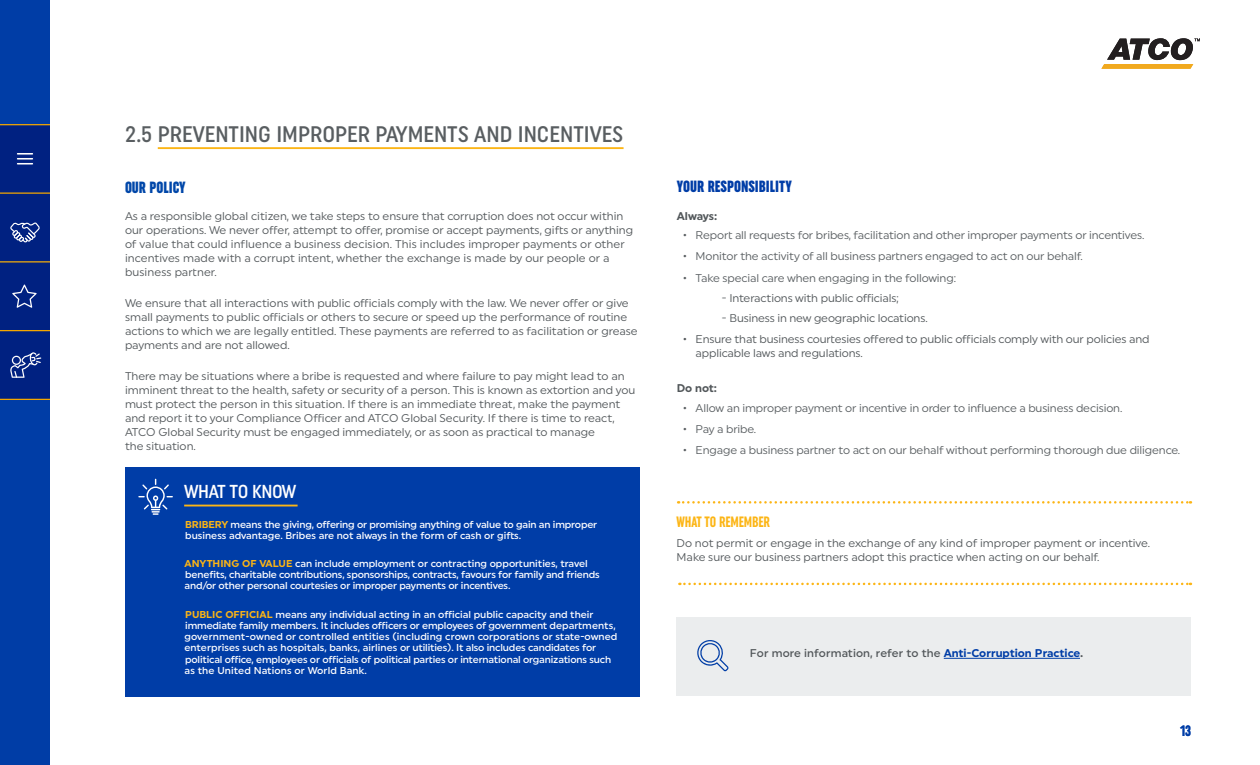
<style>
.page{position:relative;width:1260px;height:765px;background:#fff}
.page>*{position:absolute;margin:0;border:0;box-sizing:border-box;transform-origin:0 0}
.t1{font:500 condensed 22.5px "Uniform";color:#595e61}
.t2{font:500 condensed 18.75px "Uniform";letter-spacing:-.02em;color:#fff}
.t3{font:900 extra-condensed 16.25px "Uniform";color:#003da7}
.t4{font:900 extra-condensed 16.25px "Uniform";color:#0047a9}
.t5{font:700 extra-condensed 15px "Uniform";letter-spacing:-.01em;color:#fcb515}
.t6{font:700 extra-condensed 15px "Uniform";color:#003da7}
.t7{font:11.25px/14px "Uniform";color:#52575a}
.t8{font:11.25px "Uniform";letter-spacing:-.01em;color:#595e61}
.t9{font:500 11.25px "Uniform";letter-spacing:.01em;color:#52575a}
.t10{font:700 11.25px "Uniform";letter-spacing:-.01em;color:#52575a}
.t11{font:500 10px/11.2px "Uniform";letter-spacing:-.015em;color:#fff}
.s1{font-weight:700;color:#fcb515}
.s2{color:#595e61}
.s3{font-weight:700;color:#003da7}
.s4{font-weight:700}
</style>
<div class="page">
<div style="left:0;top:0;width:50px;height:765px;background:#003da6"></div>
<div style="left:0;top:194px;width:50px;height:67px;background:#002181"></div>
<div style="left:0;top:262px;width:50px;height:68px;background:#002181"></div>
<div style="left:0;top:331px;width:50px;height:68px;background:#002181"></div>
<div style="left:0;top:125px;width:50px;height:67px;background:#002181"></div>
<hr style="left:0;top:192px;width:50px;height:2px;background:#f4a700">
<hr style="left:0;top:261px;width:50px;height:1px;background:#f4a700">
<hr style="left:0;top:330px;width:50px;height:1px;background:#f4a700">
<hr style="left:0;top:399px;width:50px;height:1px;background:#f4a700">
<div style="left:16px;top:152px;width:18px;height:3px;border:1px solid #002181"></div>
<div style="left:16px;top:157px;width:18px;height:3px;border:1px solid #002181"></div>
<div style="left:16px;top:162px;width:18px;height:3px;border:1px solid #002181"></div>
<svg style="left:10px;top:352px;width:31px;height:26px"></svg>
<svg style="left:10px;top:222px;width:30px;height:20px"></svg>
<svg style="left:12px;top:285px;width:25px;height:23px"></svg>
<hr style="left:0;top:124px;width:50px;height:1px;background:#f4a700">
<svg style="left:1101px;top:38px;width:99px;height:31px"></svg>
<hr style="left:158px;top:147px;width:466px;height:2px;background:#fcb515">
<div style="left:677px;top:618px;width:514px;height:78px;background:#ebedee"></div>
<hr style="left:944px;top:658px;width:136px;height:1px;background:#003da7">
<svg style="left:679px;top:583px;width:512px;height:2px"></svg>
<svg style="left:678px;top:501px;width:513px;height:3px"></svg>
<svg style="left:697px;top:640px;width:32px;height:31px"></svg>
<div style="left:125px;top:467px;width:514px;height:229px;background:#003da7"></div>
<svg style="left:138px;top:479px;width:35px;height:36px"></svg>
<hr style="left:184px;top:505px;width:114px;height:1px;background:#fcb515">
<h1 class="t1" style="left:125px;top:121px;width:500px">2.5 PREVENTING IMPROPER PAYMENTS AND INCENTIVES</h1>
<h3 class="t4" style="left:125px;top:178px;width:62px">OUR POLICY</h3>
<p class="t7" style="left:125px;top:209px;width:510px">As a responsible global citizen, we take steps to ensure that corruption does not occur within our operations. We never offer, attempt to offer, promise or accept payments, gifts or anything of value that could influence a business decision. This includes improper payments or other incentives made with a corrupt intent, whether the exchange is made by our people or a business partner.</p>
<p class="t7" style="left:125px;top:296px;width:514px">We ensure that all interactions with public officials comply with the law. We never offer or give small payments to public officials or others to secure or speed up the performance of routine actions to which we are legally entitled. These payments are referred to as facilitation or grease payments and are not allowed.</p>
<p class="t7" style="left:125px;top:369px;width:512px">There may be situations where a bribe is requested and where failure to pay might lead to an imminent threat to the health, safety or security of a person. This is known as extortion and you must protect the person in this situation. If there is an immediate threat, make the payment and report it to your Compliance Officer and ATCO Global Security. If there is time to react, ATCO Global Security must be engaged immediately, or as soon as practical to manage<br>the situation.</p>
<h2 class="t2" style="left:184px;top:480px;width:114px">WHAT TO KNOW</h2>
<p class="t11" style="left:185px;top:518px;width:414px"><span class="s1">BRIBERY</span> means the giving, offering or promising anything of value to gain an improper business advantage. Bribes are not always in the form of cash or gifts.</p>
<p class="t11" style="left:185px;top:558px;width:417px"><span class="s1">ANYTHING OF VALUE</span> can include employment or contracting opportunities, travel benefits, charitable contributions, sponsorships, contracts, favours for family and friends and/or other personal courtesies or improper payments or incentives.</p>
<p class="t11" style="left:185px;top:608px;width:434px"><span class="s1">PUBLIC OFFICIAL</span> means any individual acting in an official public capacity and their immediate family members. It includes officers or employees of government departments, government-owned or controlled entities (including crown corporations or state-owned enterprises such as hospitals, banks, airlines or utilities). It also includes candidates for political office, employees or officials of political parties or international organizations such as the United Nations or World Bank.</p>
<h3 class="t3" style="left:677px;top:177px;width:116px">YOUR RESPONSIBILITY</h3>
<p class="t10" style="left:677px;top:209px;width:42px">Always:</p>
<p class="t8" style="left:683px;top:228px;width:463px">• Report all requests for bribes, facilitation and other improper payments or incentives.</p>
<p class="t8" style="left:683px;top:250px;width:401px">• Monitor the activity of all business partners engaged to act on our behalf.</p>
<p class="t8" style="left:683px;top:271px;width:274px">• Take special care when engaging in the following:</p>
<p class="t7" style="left:722px;top:291px;width:178px"><span class="s2">-</span> Interactions with public officials;</p>
<p class="t7" style="left:722px;top:311px;width:207px"><span class="s2">-</span> Business in new geographic locations.</p>
<p class="t7" style="left:696px;top:332px;width:455px;text-indent:-12px">• Ensure that business courtesies offered to public officials comply with our policies and applicable laws and regulations.</p>
<p class="t10" style="left:677px;top:382px;width:42px">Do not:</p>
<p class="t8" style="left:683px;top:401px;width:441px">• Allow an improper payment or incentive in order to influence a business decision.</p>
<p class="t8" style="left:683px;top:422px;width:75px">• Pay a bribe.</p>
<p class="t8" style="left:683px;top:443px;width:499px">• Engage a business partner to act on our behalf without performing thorough due diligence.</p>
<h3 class="t5" style="left:677px;top:513px;width:95px">WHAT TO REMEMBER</h3>
<p class="t7" style="left:677px;top:536px;width:475px">Do not permit or engage in the exchange of any kind of improper payment or incentive.<br>Make sure our business partners adopt this practice when acting on our behalf.</p>
<p class="t9" style="left:750px;top:647px;width:335px">For more information, refer to the <span class="s3">Anti-Corruption Practice</span><span class="s4">.</span></p>
<h3 class="t6" style="left:1180px;top:722px;width:13px">13</h3>
</div>
